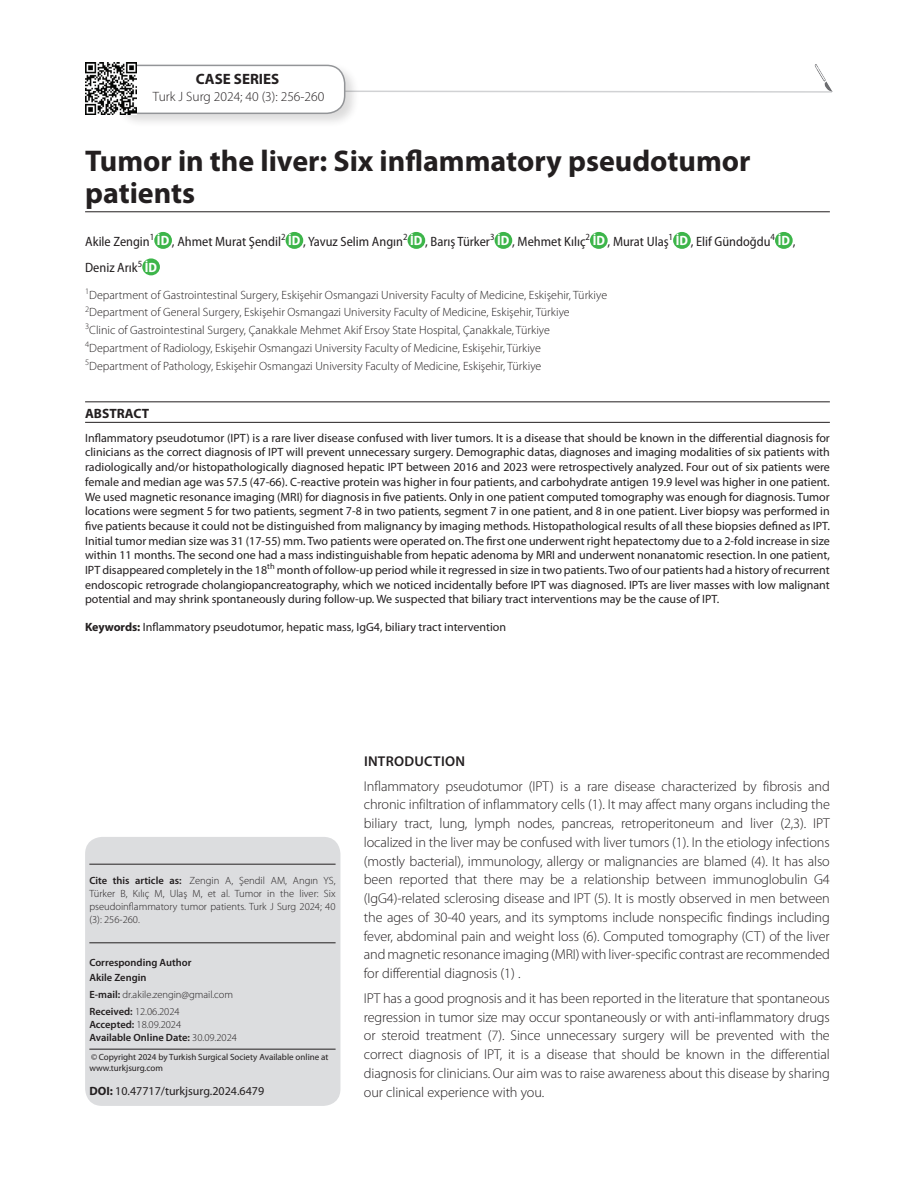
<style>
.page{position:relative;width:915px;height:1191px;background:#fff}
.page>*{position:absolute;margin:0;border:0;box-sizing:border-box;transform-origin:0 0}
.t1{font:700 30px/31.5px "Myriad Pro";color:#231f20}
.t2{font:700 15px "Myriad Pro";color:#231f20}
.t3{font:300 14.25px/18.8px "Myriad Pro";letter-spacing:-.01em;color:#231f20;text-align:justify}
.t4{font:600 14.25px "Myriad Pro";letter-spacing:.02em;color:#231f20}
.t5{font:semi-condensed 13.5px/26.5px "Myriad Pro";color:#231f20}
.t6{font:300 13.5px "Myriad Pro";color:#231f20}
.t7{font:700 13.5px "Myriad Pro";color:#231f20}
.t8{font:12px/14.7px "Myriad Pro";color:#231f20;text-align:justify}
.t9{font:300 12px/17.7px "Myriad Pro";color:#231f20}
.t10{font:300 10.5px/12.8px "Myriad Pro";color:#231f20;text-align:justify}
.t11{font:600 10.5px/15.6px "Myriad Pro";color:#231f20}
.t12{font:9px/10.5px "Myriad Pro";color:#231f20}
.s1{font-weight:700;color:#fff}
.s2{font-weight:700}
.s3{font-weight:600}
.s4{font-weight:300}
</style>
<div class="page">
<svg style="left:359px;top:90px;width:474px;height:3px"></svg>
<div style="left:113px;top:62px;width:246px;height:66px;background:#231f20;opacity:.16"></div>
<div style="left:116px;top:65px;width:228px;height:48px;background:#fff;border-radius:18px"></div>
<div style="left:115px;top:65px;width:230px;height:49px;border:2px solid #939598;border-radius:18px"></div>
<div style="left:154px;top:232px;width:18px;height:17px;background:#3db54a;border-radius:50%"></div>
<div style="left:285px;top:232px;width:18px;height:17px;background:#3db54a;border-radius:50%"></div>
<div style="left:407px;top:232px;width:18px;height:17px;background:#3db54a;border-radius:50%"></div>
<div style="left:494px;top:232px;width:18px;height:17px;background:#3db54a;border-radius:50%"></div>
<div style="left:589px;top:232px;width:18px;height:17px;background:#3db54a;border-radius:50%"></div>
<div style="left:673px;top:232px;width:17px;height:17px;background:#3db54a;border-radius:50%"></div>
<div style="left:774px;top:232px;width:18px;height:17px;background:#3db54a;border-radius:50%"></div>
<div style="left:142px;top:258px;width:18px;height:17px;background:#3db54a;border-radius:50%"></div>
<hr style="left:85px;top:211px;width:744px;height:1px;background:#231f20">
<img style="left:85px;top:63px;width:51px;height:51px">
<div style="left:85px;top:837px;width:255px;height:269px;background:#dcdddf;border-radius:17px"></div>
<hr style="left:89px;top:863px;width:246px;height:1px;background:#231f20">
<hr style="left:89px;top:942px;width:246px;height:1px;background:#231f20">
<hr style="left:89px;top:1048px;width:246px;height:1px;background:#231f20">
<hr style="left:85px;top:422px;width:744px;height:1px;background:#231f20">
<hr style="left:85px;top:401px;width:744px;height:1px;background:#231f20">
<img style="left:814px;top:64px;width:17px;height:27px">
<p class="t2" style="left:196px;top:71px;width:85px">CASE SERIES</p>
<p class="t6" style="left:153px;top:89px;width:173px">Turk J Surg 2024; 40 (3): 256-260</p>
<h1 class="t1" style="left:85px;top:146px;width:667px">Tumor in the liver: Six inflammatory pseudotumor patients</h1>
<p class="t5" style="left:85px;top:228px;width:711px">Akile Zengin<sup>1</sup> <span class="s1">İD</span> , Ahmet Murat Şendil<sup>2</sup> <span class="s1">İD</span> , Yavuz Selim Angın<sup>2</sup> <span class="s1">İD</span> , Barış Türker<sup>3</sup> <span class="s1">İD</span> , Mehmet Kılıç<sup>2</sup> <span class="s1">İD</span> , Murat Ulaş<sup>1</sup> <span class="s1">İD</span> , Elif Gündoğdu<sup>4</sup> <span class="s1">İD</span> ,<br>Deniz Arık<sup>5</sup> <span class="s1">İD</span></p>
<p class="t9" style="left:85px;top:286px;width:523px"><sup>1</sup>Department of Gastrointestinal Surgery, Eskişehir Osmangazi University Faculty of Medicine, Eskişehir, Türkiye <sup>2</sup>Department of General Surgery, Eskişehir Osmangazi University Faculty of Medicine, Eskişehir, Türkiye<br><sup>3</sup>Clinic of Gastrointestinal Surgery, Çanakkale Mehmet Akif Ersoy State Hospital, Çanakkale, Türkiye <sup>4</sup>Department of Radiology, Eskişehir Osmangazi University Faculty of Medicine, Eskişehir, Türkiye<br><sup>5</sup>Department of Pathology, Eskişehir Osmangazi University Faculty of Medicine, Eskişehir, Türkiye</p>
<p class="t7" style="left:85px;top:406px;width:65px">ABSTRACT</p>
<p class="t8" style="left:85px;top:430px;width:746px">Inflammatory pseudotumor (IPT) is a rare liver disease confused with liver tumors. It is a disease that should be known in the differential diagnosis for clinicians as the correct diagnosis of IPT will prevent unnecessary surgery. Demographic datas, diagnoses and imaging modalities of six patients with radiologically and/or histopathologically diagnosed hepatic IPT between 2016 and 2023 were retrospectively analyzed. Four out of six patients were female and median age was 57.5 (47-66). C-reactive protein was higher in four patients, and carbohydrate antigen 19.9 level was higher in one patient.<br>We used magnetic resonance imaging (MRI) for diagnosis in five patients. Only in one patient computed tomography was enough for diagnosis. Tumor locations were segment 5 for two patients, segment 7-8 in two patients, segment 7 in one patient, and 8 in one patient. Liver biopsy was performed in five patients because it could not be distinguished from malignancy by imaging methods. Histopathological results of all these biopsies defined as IPT.<br>Initial tumor median size was 31 (17-55) mm. Two patients were operated on. The first one underwent right hepatectomy due to a 2-fold increase in size within 11 months. The second one had a mass indistinguishable from hepatic adenoma by MRI and underwent nonanatomic resection. In one patient, IPT disappeared completely in the 18<sup>th</sup> month of follow-up period while it regressed in size in two patients. Two of our patients had a history of recurrent endoscopic retrograde cholangiopancreatography, which we noticed incidentally before IPT was diagnosed. IPTs are liver masses with low malignant potential and may shrink spontaneously during follow-up. We suspected that biliary tract interventions may be the cause of IPT.</p>
<p class="t8" style="left:85px;top:620px;width:422px"><span class="s2">Keywords:</span> Inflammatory pseudotumor, hepatic mass, IgG4, biliary tract intervention</p>
<p class="t10" style="left:89px;top:874px;width:248px"><span class="s3">Cite this article as:</span> Zengin A, Şendil AM, Angın YS, Türker B, Kılıç M, Ulaş M, et al. Tumor in the liver: Six pseudoinflammatory tumor patients. Turk J Surg 2024; 40 (3): 256-260.</p>
<p class="t11" style="left:89px;top:954px;width:104px">Corresponding Author<br>Akile Zengin</p>
<p class="t10" style="left:89px;top:986px;width:145px;line-height:17px"><span class="s3">E-mail:</span> dr.akile.zengin@gmail.com<br><span class="s3">Received:</span> 12.06.2024</p>
<p class="t11" style="left:89px;top:1018px;width:149px;line-height:12.8px">Accepted: <span class="s4">18.09.2024<br></span>Available Online Date: <span class="s4">30.09.2024</span></p>
<p class="t12" style="left:89px;top:1052px;width:240px">©Copyright 2024 by Turkish Surgical Society Available online at www.turkjsurg.com</p>
<p class="t8" style="left:89px;top:1083px;width:176px"><span class="s2">DOI:</span> 10.47717/turkjsurg.2024.6479</p>
<p class="t4" style="left:364px;top:753px;width:102px">INTRODUCTION</p>
<p class="t3" style="left:364px;top:776px;width:467px">Inflammatory pseudotumor (IPT) is a rare disease characterized by fibrosis and chronic infiltration of inflammatory cells (1). It may affect many organs including the biliary tract, lung, lymph nodes, pancreas, retroperitoneum and liver (2,3). IPT localized in the liver may be confused with liver tumors (1). In the etiology infections (mostly bacterial), immunology, allergy or malignancies are blamed (4). It has also been reported that there may be a relationship between immunoglobulin G4 (IgG4)-related sclerosing disease and IPT (5). It is mostly observed in men between the ages of 30-40 years, and its symptoms include nonspecific findings including fever, abdominal pain and weight loss (6). Computed tomography (CT) of the liver and magnetic resonance imaging (MRI) with liver-specific contrast are recommended for differential diagnosis (1) .</p>
<p class="t3" style="left:364px;top:989px;width:467px">IPT has a good prognosis and it has been reported in the literature that spontaneous regression in tumor size may occur spontaneously or with anti-inflammatory drugs or steroid treatment (7). Since unnecessary surgery will be prevented with the correct diagnosis of IPT, it is a disease that should be known in the differential diagnosis for clinicians. Our aim was to raise awareness about this disease by sharing our clinical experience with you.</p>
</div>
